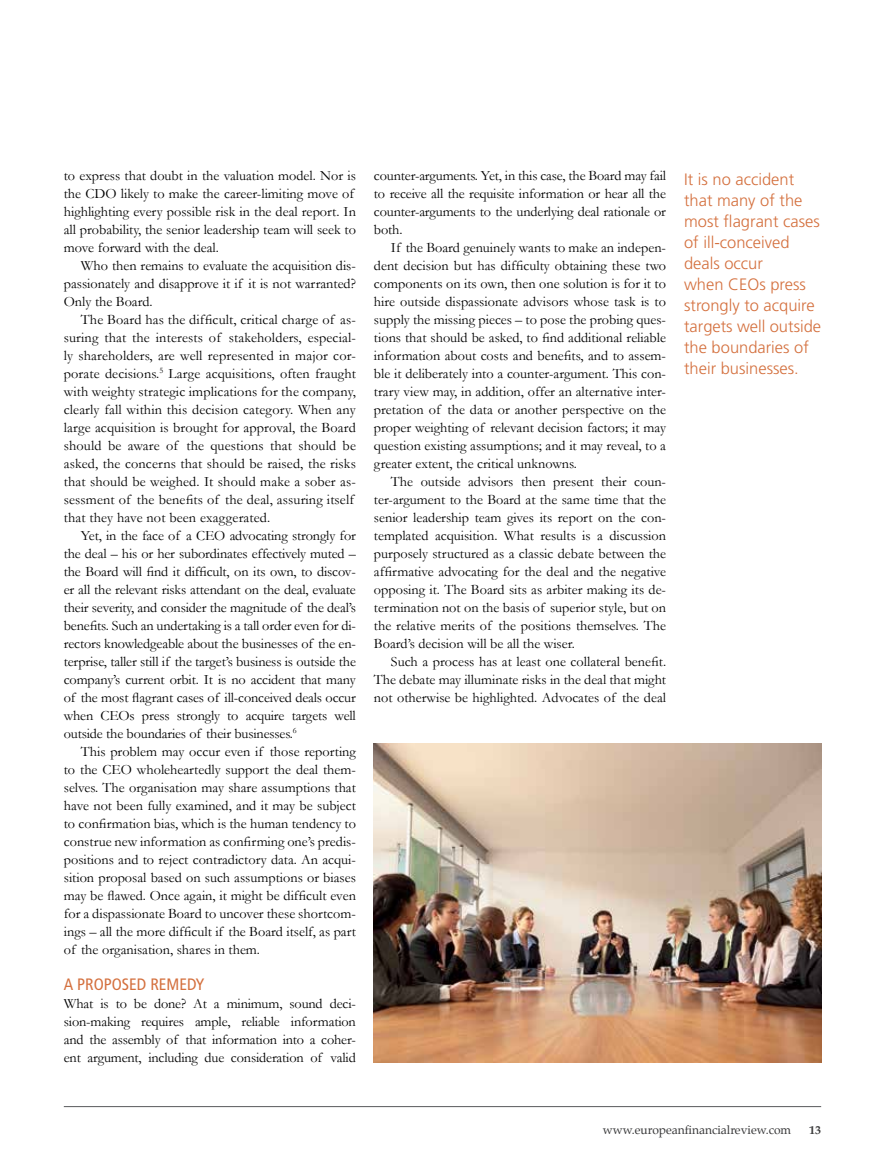
<style>
.page{position:relative;width:885px;height:1161px;background:#fff}
.page>*{position:absolute;margin:0;border:0;box-sizing:border-box;transform-origin:0 0}
.t1{font:300 16.5px/21px "Frutiger";color:#d4703e}
.t2{font:condensed 16.5px "Frutiger";color:#d4703e}
.t3{font:14.25px/18px "Garamond";color:#000;text-align:justify}
.t4{font:12px "Palatino";color:#383839}
.t5{font:700 12px "Palatino";color:#383839}
</style>
<div class="page">
<hr style="left:64px;top:1106px;width:757px;height:1px;background:#58595b">
<img style="left:374px;top:743px;width:447px;height:319px">
<p class="t3" style="left:64px;top:166px;width:293px;text-align:left">to express that doubt in the valuation model. Nor is the CDO likely to make the career-limiting move of highlighting every possible risk in the deal report. In all probability, the senior leadership team will seek to move forward with the deal.</p>
<p class="t3" style="left:64px;top:256px;width:293px;text-indent:17px">Who then remains to evaluate the acquisition dis&shy;passionately and disapprove it if it is not warranted?<br>Only the Board.</p>
<p class="t3" style="left:64px;top:310px;width:293px;text-align:left;text-indent:17px">The Board has the difficult, critical charge of as&shy;suring that the interests of stakeholders, especial&shy;ly shareholders, are well represented in major cor&shy;porate decisions.<sup>5</sup> Large acquisitions, often fraught with weighty strategic implications for the company, clearly fall within this decision category. When any large acquisition is brought for approval, the Board should be aware of the questions that should be asked, the concerns that should be raised, the risks that should be weighed. It should make a sober as&shy;sessment of the benefits of the deal, assuring itself that they have not been exaggerated.</p>
<p class="t3" style="left:64px;top:526px;width:293px;text-indent:17px">Yet, in the face of a CEO advocating strongly for the deal – his or her subordinates effectively muted – the Board will find it difficult, on its own, to discov&shy;er all the relevant risks attendant on the deal, evaluate their severity, and consider the magnitude of the deal’s benefits. Such an undertaking is a tall order even for di&shy;rectors knowledgeable about the businesses of the en&shy;terprise, taller still if the target’s business is outside the company’s current orbit. It is no accident that many of the most flagrant cases of ill-conceived deals occur when CEOs press strongly to acquire targets well outside the boundaries of their businesses.<sup>6</sup></p>
<p class="t3" style="left:64px;top:742px;width:293px;text-indent:17px">This problem may occur even if those reporting to the CEO wholeheartedly support the deal them&shy;selves. The organisation may share assumptions that have not been fully examined, and it may be subject to confirmation bias, which is the human tendency to construe new information as confirming one’s predis&shy;positions and to reject contradictory data. An acqui&shy;sition proposal based on such assumptions or biases may be flawed. Once again, it might be difficult even for a dispassionate Board to uncover these shortcom&shy;ings – all the more difficult if the Board itself, as part of the organisation, shares in them.</p>
<p class="t2" style="left:64px;top:975px;width:142px">A PROPOSED REMEDY</p>
<p class="t3" style="left:64px;top:994px;width:293px">What is to be done? At a minimum, sound deci&shy;sion-making requires ample, reliable information and the assembly of that information into a coher&shy;ent argument, including due consideration of valid</p>
<p class="t3" style="left:374px;top:166px;width:293px">counter-arguments. Yet, in this case, the Board may fail to receive all the requisite information or hear all the counter-arguments to the underlying deal rationale or both.</p>
<p class="t3" style="left:374px;top:238px;width:293px;text-indent:17px">If the Board genuinely wants to make an indepen&shy;dent decision but has difficulty obtaining these two components on its own, then one solution is for it to hire outside dispassionate advisors whose task is to supply the missing pieces – to pose the probing ques&shy;tions that should be asked, to find additional reliable information about costs and benefits, and to assem&shy;ble it deliberately into a counter-argument. This con&shy;trary view may, in addition, offer an alternative inter&shy;pretation of the data or another perspective on the proper weighting of relevant decision factors; it may question existing assumptions; and it may reveal, to a greater extent, the critical unknowns.</p>
<p class="t3" style="left:374px;top:472px;width:293px;text-indent:17px">The outside advisors then present their coun&shy;ter-argument to the Board at the same time that the senior leadership team gives its report on the con&shy;templated acquisition. What results is a discussion purposely structured as a classic debate between the affirmative advocating for the deal and the negative opposing it. The Board sits as arbiter making its de&shy;termination not on the basis of superior style, but on the relative merits of the positions themselves. The Board’s decision will be all the wiser.</p>
<p class="t3" style="left:374px;top:652px;width:293px;text-indent:17px">Such a process has at least one collateral benefit.<br>The debate may illuminate risks in the deal that might not otherwise be highlighted. Advocates of the deal</p>
<p class="t1" style="left:684px;top:169px;width:138px">It is no accident that many of the most flagrant cases of ill-conceived deals occur<br>when CEOs press strongly to acquire targets well outside the boundaries of their businesses.</p>
<p class="t4" style="left:602px;top:1120px;width:190px">www.europeanfinancialreview.com</p>
<p class="t5" style="left:809px;top:1120px;width:13px">13</p>
</div>
